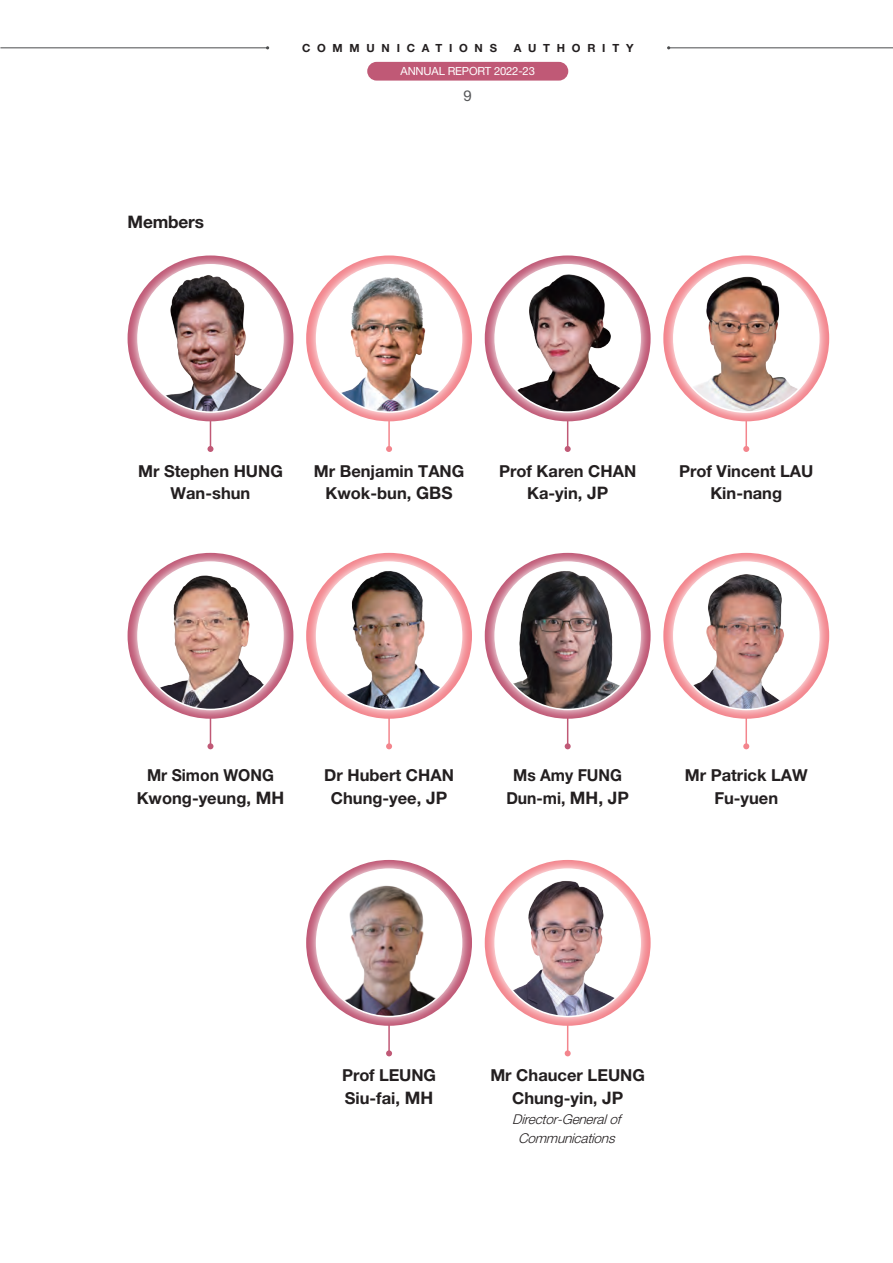
<style>
.page{position:relative;width:893px;height:1263px;background:#fff}
.page>*{position:absolute;margin:0;border:0;box-sizing:border-box;transform-origin:0 0}
.t1{font:700 17.25px "Helvetica Neue LT Std";letter-spacing:-.01em;color:#231f20}
.t2{font:700 16.5px "Helvetica Neue LT Std";color:#231f20}
.t3{font:700 16.5px "Helvetica Neue LT Std";color:#231f20;scale:.95 1}
.t4{font:15px "Helvetica Neue LT Std";color:#57585a}
.t5{font:italic 300 13.5px "Helvetica Neue LT Std";color:#231f20}
.t6{font:700 11.25px "Helvetica Neue LT Std";letter-spacing:.6em;color:#231f20}
.t7{font:11.25px "Helvetica Neue LT Std";letter-spacing:-.015em;color:#fff}
.s1{font-size:17.25px}
</style>
<div class="page">
<hr style="left:669px;top:47px;width:224px;height:1px;background:#4b4c4d">
<hr style="left:0;top:47px;width:268px;height:1px;background:#4b4c4d">
<div style="left:367px;top:62px;width:201px;height:19px;background:#c05976;border-radius:9px"></div>
<hr style="left:745px;top:403px;width:2px;height:46px;background:#f3858d">
<svg style="left:743px;top:446px;width:6px;height:6px"></svg>
<hr style="left:388px;top:403px;width:2px;height:46px;background:#f3858d">
<svg style="left:386px;top:446px;width:6px;height:6px"></svg>
<svg style="left:306px;top:255px;width:166px;height:167px"></svg>
<img style="left:321px;top:265px;width:137px;height:147px">
<svg style="left:664px;top:255px;width:165px;height:167px"></svg>
<img style="left:674px;top:268px;width:145px;height:144px">
<hr style="left:210px;top:403px;width:1px;height:46px;background:#c05976">
<svg style="left:207px;top:446px;width:6px;height:6px"></svg>
<svg style="left:128px;top:255px;width:165px;height:167px"></svg>
<img style="left:138px;top:265px;width:145px;height:147px">
<hr style="left:567px;top:403px;width:1px;height:46px;background:#c05976">
<svg style="left:565px;top:446px;width:6px;height:6px"></svg>
<svg style="left:485px;top:255px;width:165px;height:167px"></svg>
<img style="left:500px;top:266px;width:140px;height:146px">
<hr style="left:388px;top:700px;width:2px;height:46px;background:#f3858d">
<svg style="left:386px;top:743px;width:6px;height:6px"></svg>
<svg style="left:306px;top:552px;width:166px;height:168px"></svg>
<img style="left:317px;top:562px;width:145px;height:147px">
<hr style="left:745px;top:700px;width:2px;height:46px;background:#f3858d">
<svg style="left:743px;top:743px;width:6px;height:6px"></svg>
<svg style="left:664px;top:552px;width:165px;height:168px"></svg>
<div style="left:674px;top:562px;width:145px;height:147px;background:#fff;border-radius:50%"></div>
<img style="left:680px;top:567px;width:127px;height:142px">
<hr style="left:210px;top:700px;width:1px;height:46px;background:#c05976">
<svg style="left:207px;top:743px;width:6px;height:6px"></svg>
<svg style="left:128px;top:552px;width:165px;height:168px"></svg>
<img style="left:138px;top:562px;width:145px;height:147px">
<hr style="left:567px;top:700px;width:1px;height:46px;background:#c05976">
<svg style="left:565px;top:743px;width:6px;height:6px"></svg>
<svg style="left:485px;top:552px;width:165px;height:168px"></svg>
<img style="left:495px;top:562px;width:144px;height:147px">
<hr style="left:388px;top:1007px;width:2px;height:46px;background:#c05976">
<svg style="left:386px;top:1050px;width:6px;height:6px"></svg>
<svg style="left:306px;top:859px;width:166px;height:168px"></svg>
<div style="left:317px;top:869px;width:145px;height:147px;background:#fff;border-radius:50%"></div>
<img style="left:323px;top:872px;width:124px;height:144px">
<hr style="left:567px;top:1007px;width:1px;height:46px;background:#f3858d">
<svg style="left:565px;top:1050px;width:6px;height:6px"></svg>
<svg style="left:485px;top:860px;width:165px;height:167px"></svg>
<div style="left:495px;top:869px;width:145px;height:147px;background:#fff;border-radius:50%"></div>
<img style="left:498px;top:874px;width:134px;height:142px">
<p class="t6" style="left:302px;top:41px;width:197px">COMMUNICATIONS</p>
<p class="t6" style="left:514px;top:41px;width:121px">AUTHORITY</p>
<p class="t7" style="left:401px;top:65px;width:136px">ANNUAL REPORT 2022-23</p>
<p class="t1" style="left:128px;top:211px;width:78px">Members</p>
<p class="t4" style="left:464px;top:86px;width:10px">9</p>
<p class="t2" style="left:138px;top:461px;width:146px">Mr Stephen HUNG</p>
<p class="t2" style="left:314px;top:461px;width:152px">Mr Benjamin TANG</p>
<p class="t2" style="left:499px;top:461px;width:139px">Prof Karen CHAN</p>
<p class="t2" style="left:679px;top:461px;width:136px">Prof Vincent LAU</p>
<p class="t2" style="left:171px;top:483px;width:81px">Wan-shun</p>
<p class="t2" style="left:326px;top:483px;width:129px">Kwok-bun, <span class="s1">GBS</span></p>
<p class="t2" style="left:527px;top:483px;width:83px">Ka-yin, <span class="s1">JP</span></p>
<p class="t2" style="left:710px;top:483px;width:73px">Kin-nang</p>
<p class="t3" style="left:147px;top:765px;width:135px">Mr Simon WONG</p>
<p class="t2" style="left:324px;top:765px;width:131px">Dr Hubert CHAN</p>
<p class="t3" style="left:513px;top:765px;width:116px">Ms Amy FUNG</p>
<p class="t2" style="left:685px;top:765px;width:125px">Mr Patrick LAW</p>
<p class="t2" style="left:137px;top:788px;width:149px">Kwong-yeung, <span class="s1">MH</span></p>
<p class="t2" style="left:331px;top:788px;width:118px">Chung-yee, <span class="s1">JP</span></p>
<p class="t3" style="left:506px;top:788px;width:131px">Dun-mi, <span class="s1">MH, JP</span></p>
<p class="t2" style="left:714px;top:788px;width:65px">Fu-yuen</p>
<p class="t2" style="left:342px;top:1065px;width:95px">Prof LEUNG</p>
<p class="t2" style="left:490px;top:1065px;width:156px">Mr Chaucer LEUNG</p>
<p class="t2" style="left:345px;top:1088px;width:90px">Siu-fai, <span class="s1">MH</span></p>
<p class="t2" style="left:512px;top:1088px;width:113px">Chung-yin, <span class="s1">JP</span></p>
<p class="t5" style="left:512px;top:1111px;width:114px">Director-Generalof</p>
<p class="t5" style="left:518px;top:1130px;width:102px">Communications</p>
</div>
